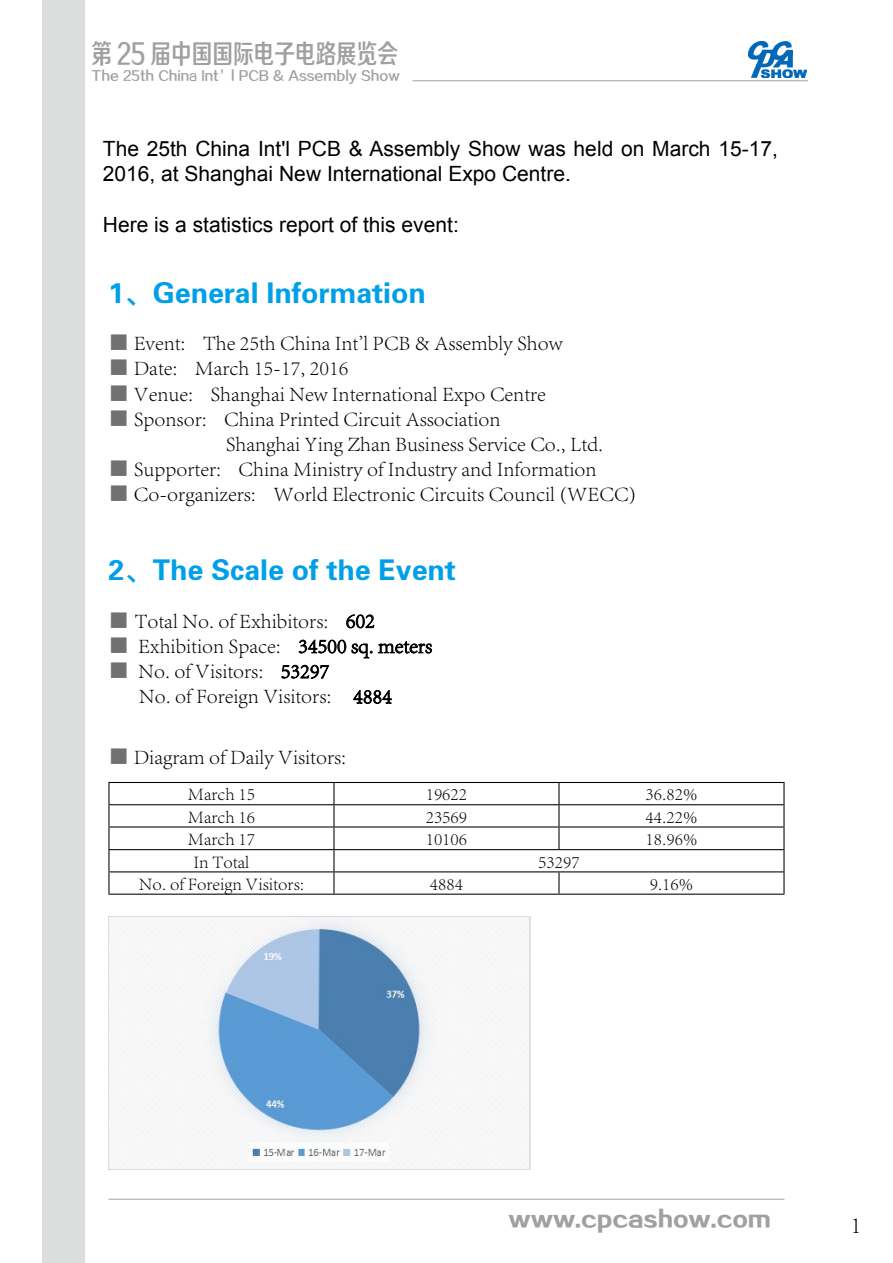
<style>
.page{position:relative;width:893px;height:1263px;background:#fff}
.page>*{position:absolute;margin:0;border:0;box-sizing:border-box;transform-origin:0 0}
.t1{font:28.5px "J Zhong Yi";color:#00a0e9}
.t2{font:26.85px "FZZZHONGJW GB1 0";color:#9fa0a0;scale:.77 1}
.t3{font:300 24px "Adobe Song Std";color:#000}
.t4{font:300 21px/25.2px "Adobe Song Std";color:#000}
.t5{font:21px/25.2px "Arial";color:#000}
.t6{font:21px "FZZDHJW GB1 0";color:#9fa0a0}
.t7{font:300 18px "Adobe Song Std";color:#000}
.t8{font:12.6px "FZZZHONGJW GB1 0";color:#9fa0a0}
.s1{color:#727171}
</style>
<div class="page">
<div style="left:43px;top:0;width:42px;height:1263px;background:#dcdddd"></div>
<hr style="left:108px;top:1199px;width:676px;height:1px;background:#9fa0a0">
<hr style="left:412px;top:80px;width:396px;height:1px;background:#9fa0a0">
<svg style="left:346px;top:614px;width:29px;height:15px"></svg>
<svg style="left:281px;top:639px;width:151px;height:40px"></svg>
<svg style="left:353px;top:690px;width:39px;height:14px"></svg>
<hr style="left:108px;top:782px;width:226px;height:1px;background:#000">
<hr style="left:334px;top:782px;width:225px;height:1px;background:#000">
<hr style="left:559px;top:782px;width:225px;height:1px;background:#000">
<hr style="left:108px;top:804px;width:226px;height:1px;background:#000">
<hr style="left:334px;top:804px;width:225px;height:1px;background:#000">
<hr style="left:559px;top:804px;width:225px;height:1px;background:#000">
<hr style="left:108px;top:826px;width:226px;height:1px;background:#000">
<hr style="left:334px;top:826px;width:225px;height:1px;background:#000">
<hr style="left:559px;top:826px;width:225px;height:1px;background:#000">
<svg style="left:558px;top:783px;width:1px;height:66px"></svg>
<hr style="left:108px;top:849px;width:226px;height:1px;background:#000">
<hr style="left:334px;top:849px;width:225px;height:1px;background:#000">
<hr style="left:559px;top:849px;width:225px;height:1px;background:#000">
<hr style="left:108px;top:871px;width:226px;height:1px;background:#000">
<svg style="left:108px;top:783px;width:1px;height:111px"></svg>
<hr style="left:334px;top:871px;width:225px;height:1px;background:#000">
<svg style="left:333px;top:783px;width:1px;height:111px"></svg>
<hr style="left:559px;top:871px;width:225px;height:1px;background:#000">
<svg style="left:558px;top:872px;width:1px;height:22px"></svg>
<svg style="left:783px;top:783px;width:1px;height:111px"></svg>
<hr style="left:108px;top:894px;width:226px;height:1px;background:#000">
<hr style="left:334px;top:894px;width:225px;height:1px;background:#000">
<hr style="left:559px;top:894px;width:225px;height:1px;background:#000">
<img style="left:108px;top:916px;width:422px;height:253px">
<img style="left:749px;top:41px;width:58px;height:37px">
<p class="t2" style="left:91px;top:38px;width:400px">第 25 届中国国际电子电路展览会</p>
<p class="t8" style="left:91px;top:68px;width:310px">The 25th China Int’l PCB &amp; Assembly Show</p>
<p class="t5" style="left:103px;top:136px;width:676px">The 25th China Int'l PCB &amp; Assembly Show was held on March 15-17,<br>2016, at Shanghai New International Expo Centre.</p>
<p class="t5" style="left:103px;top:212px;width:357px">Here is a statistics report of this event:</p>
<h1 class="t1" style="left:108px;top:277px;width:319px">1、General Information</h1>
<p class="t4" style="left:108px;top:331px;width:455px"><span class="s1">■</span> Event: The 25th China Int'l PCB &amp; Assembly Show</p>
<p class="t4" style="left:108px;top:356px;width:242px"><span class="s1">■</span> Date: March 15-17, 2016</p>
<p class="t4" style="left:108px;top:381px;width:439px"><span class="s1">■</span> Venue: Shanghai New International Expo Centre</p>
<p class="t4" style="left:226px;top:406px;width:379px;text-indent:-117px"><span class="s1">■</span> Sponsor: China Printed Circuit Association<br>Shanghai Ying Zhan Business Service Co., Ltd.</p>
<p class="t4" style="left:108px;top:457px;width:490px"><span class="s1">■</span> Supporter: China Ministry of Industry and Information</p>
<p class="t4" style="left:108px;top:482px;width:530px"><span class="s1">■</span> Co-organizers: World Electronic Circuits Council (WECC)</p>
<h1 class="t1" style="left:108px;top:555px;width:349px">2、The Scale of the Event</h1>
<p class="t4" style="left:108px;top:608px;width:268px"><span class="s1">■</span> Total No. of Exhibitors: 602</p>
<p class="t4" style="left:108px;top:633px;width:325px"><span class="s1">■</span> Exhibition Space: 34500 sq. meters</p>
<p class="t4" style="left:139px;top:659px;width:255px;text-indent:-30px"><span class="s1">■</span> No. of Visitors: 53297<br>No. of Foreign Visitors: 4884</p>
<p class="t4" style="left:108px;top:745px;width:239px"><span class="s1">■</span> Diagram of Daily Visitors:</p>
<p class="t7" style="left:188px;top:784px;width:69px">March 15</p>
<p class="t7" style="left:426px;top:784px;width:43px">19622</p>
<p class="t7" style="left:646px;top:784px;width:53px">36.82%</p>
<p class="t7" style="left:188px;top:806px;width:69px">March 16</p>
<p class="t7" style="left:426px;top:806px;width:43px">23569</p>
<p class="t7" style="left:646px;top:806px;width:53px">44.22%</p>
<p class="t7" style="left:188px;top:829px;width:69px">March 17</p>
<p class="t7" style="left:426px;top:829px;width:43px">10106</p>
<p class="t7" style="left:646px;top:829px;width:53px">18.96%</p>
<p class="t7" style="left:194px;top:851px;width:57px">In Total</p>
<p class="t7" style="left:538px;top:851px;width:43px">53297</p>
<p class="t7" style="left:139px;top:873px;width:167px">No. of Foreign Visitors:</p>
<p class="t7" style="left:430px;top:873px;width:35px">4884</p>
<p class="t7" style="left:650px;top:873px;width:45px">9.16%</p>
<p class="t6" style="left:509px;top:1207px;width:264px">www.cpcashow.com</p>
<p class="t3" style="left:850px;top:1211px;width:13px">1</p>
</div>
